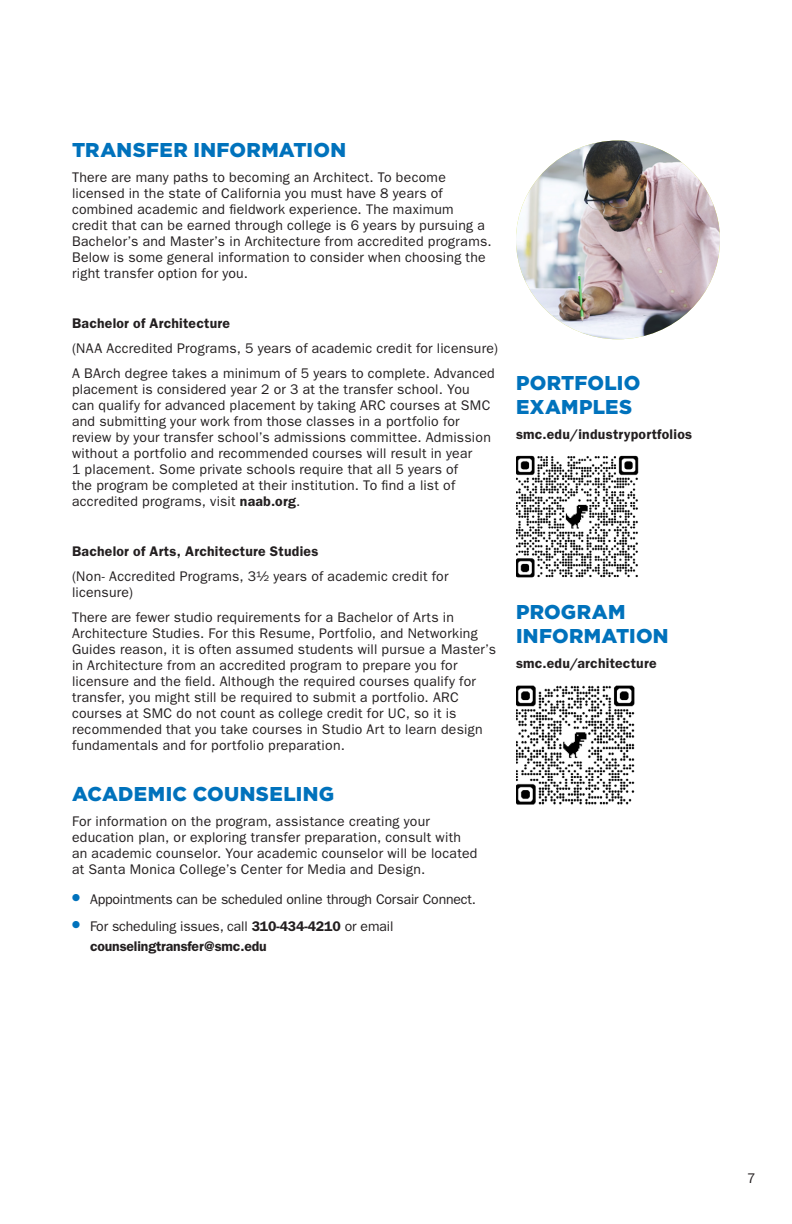
<style>
.page{position:relative;width:792px;height:1224px;background:#fff}
.page>*{position:absolute;margin:0;border:0;box-sizing:border-box;transform-origin:0 0}
.H3-10_12{font:900 20px/24px "Gotham";letter-spacing:.015em;color:#0072bc}
.Chart_body_text{font:14px/16px "ITC Franklin Gothic Std";letter-spacing:.02em;color:#231f20}
.Chart_body_text-2{font:600 14px "ITC Franklin Gothic Std";letter-spacing:.015em;color:#231f20}
.Bullet_List{font:600 14px/20px "ITC Franklin Gothic Std";letter-spacing:-.01em;color:#231f20}
.Bullet_List-2{font:14px "ITC Franklin Gothic Std";letter-spacing:-.01em;color:#231f20}
.s1{font-weight:600}
.s2{font-weight:400}
</style>
<div class="page">
<img style="left:516px;top:141px;width:204px;height:198px">
<img style="left:516px;top:455px;width:123px;height:123px">
<img style="left:516px;top:685px;width:119px;height:120px">
<h3 class="H3-10_12" style="left:72px;top:137px;width:276px">TRANSFER INFORMATION</h3>
<h2 class="Chart_body_text" style="left:72px;top:169px;width:421px">There are many paths to becoming an Architect. To become licensed in the state of California you must have 8 years of combined academic and fieldwork experience. The maximum credit that can be earned through college is 6 years by pursuing a Bachelor’s and Master’s in Architecture from accredited programs.<br>Below is some general information to consider when choosing the right transfer option for you.</h2>
<h2 class="Chart_body_text-2" style="left:72px;top:314px;width:160px">Bachelor of Architecture</h2>
<h2 class="Chart_body_text" style="left:72px;top:340px;width:427px">(NAA Accredited Programs, 5 years of academic credit for licensure)</h2>
<h2 class="Chart_body_text" style="left:72px;top:365px;width:424px">A BArch degree takes a minimum of 5 years to complete. Advanced placement is considered year 2 or 3 at the transfer school. You can qualify for advanced placement by taking ARC courses at SMC and submitting your work from those classes in a portfolio for review by your transfer school’s admissions committee. Admission without a portfolio and recommended courses will result in year<br>1 placement. Some private schools require that all 5 years of<br>the program be completed at their institution. To find a list of accredited programs, visit <span class="s1">naab.org</span>.</h2>
<h2 class="Chart_body_text-2" style="left:72px;top:542px;width:248px">Bachelor of Arts, Architecture Studies</h2>
<h2 class="Chart_body_text" style="left:72px;top:568px;width:378px">(Non- Accredited Programs, 3½ years of academic credit for licensure)</h2>
<h2 class="Chart_body_text" style="left:72px;top:609px;width:426px">There are fewer studio requirements for a Bachelor of Arts in Architecture Studies. For this Resume, Portfolio, and Networking Guides reason, it is often assumed students will pursue a Master’s in Architecture from an accredited program to prepare you for licensure and the field. Although the required courses qualify for transfer, you might still be required to submit a portfolio. ARC courses at SMC do not count as college credit for UC, so it is recommended that you take courses in Studio Art to learn design fundamentals and for portfolio preparation.</h2>
<h3 class="H3-10_12" style="left:72px;top:781px;width:264px">ACADEMIC COUNSELING</h3>
<h2 class="Chart_body_text" style="left:72px;top:813px;width:407px">For information on the program, assistance creating your education plan, or exploring transfer preparation, consult with an academic counselor. Your academic counselor will be located at Santa Monica College’s Center for Media and Design.</h2>
<p class="Bullet_List-2" style="left:72px;top:891px;width:406px"><sup>●</sup> Appointments can be scheduled online through Corsair Connect.</p>
<p class="Bullet_List" style="left:90px;top:916px;width:305px;text-indent:-18px"><sup>●</sup> <span class="s2">For scheduling issues, call</span> 310-434-4210 <span class="s2">or email </span>counselingtransfer@smc.edu</p>
<h3 class="H3-10_12" style="left:516px;top:371px;width:126px">PORTFOLIO<br>EXAMPLES</h3>
<h2 class="Chart_body_text-2" style="left:516px;top:426px;width:178px">smc.edu/industryportfolios</h2>
<h3 class="H3-10_12" style="left:516px;top:599px;width:154px">PROGRAM<br>INFORMATION</h3>
<h2 class="Chart_body_text-2" style="left:516px;top:655px;width:142px">smc.edu/architecture</h2>
<p class="Chart_body_text" style="left:747px;top:1171px;width:10px">7</p>
</div>
